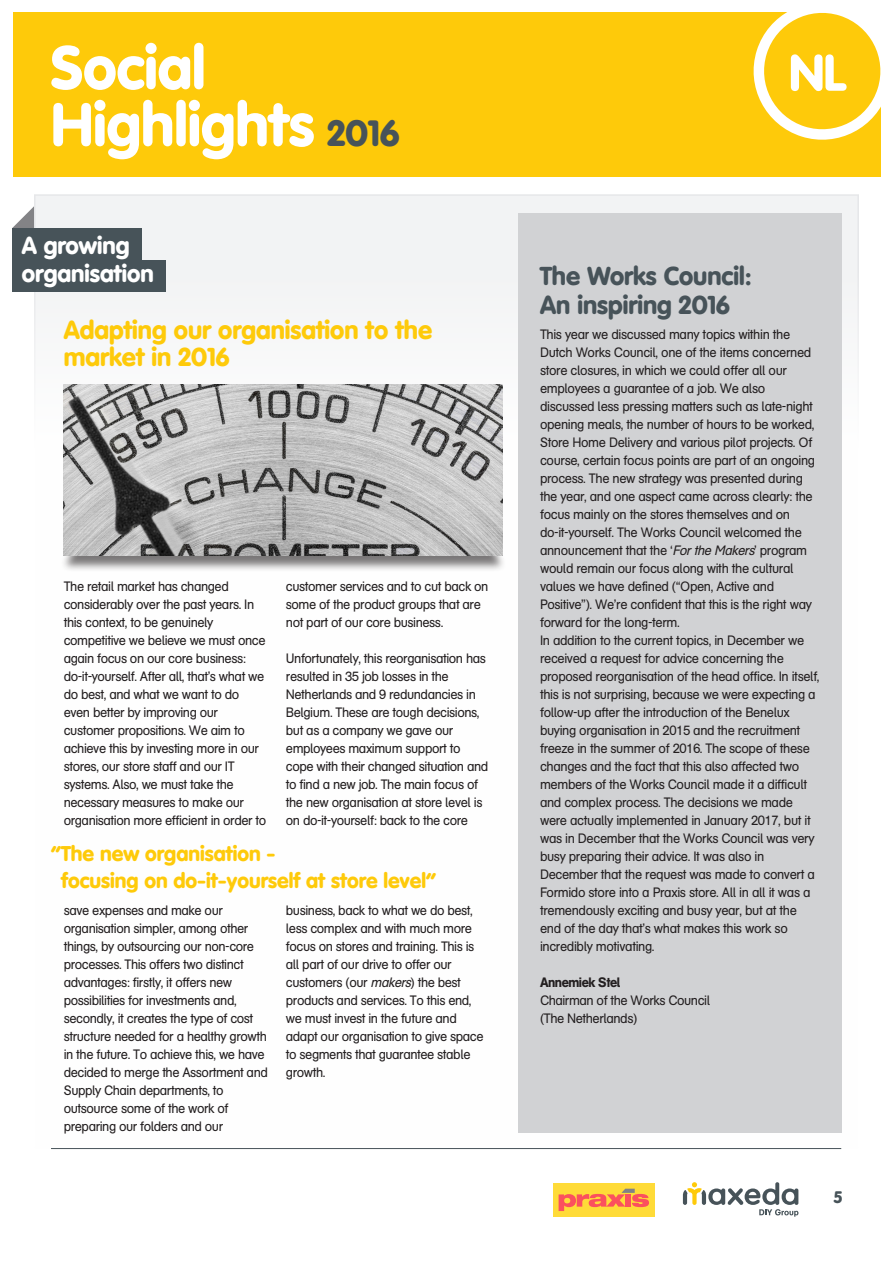
<style>
.page{position:relative;width:893px;height:1263px;background:#fff}
.page>*{position:absolute;margin:0;border:0;box-sizing:border-box;transform-origin:0 0}
.t1{font:900 60px "VAG Rounded";color:#fff}
.t2{font:900 50.7px "VAG Rounded";color:#fff}
.Kop_17{font:900 25.5px/27px "VAG Rounded";color:#feca0a}
.Kop_17-2{font:900 25.5px/28.5px "VAG Rounded";color:#475359}
.t3{font:900 24px "VAG Rounded";color:#fff}
.Kop_17-3{font:900 21px/27px "VAG Rounded";color:#feca0a}
.t4{font:900 16.5px "VAG Rounded";color:#475359}
.Broodtekst{font:13.5px/18px "Max";letter-spacing:-.035em;color:#231f20;scale:.95 1}
.Broodtekst-2{font:500 13.5px "Max";letter-spacing:-.035em;color:#231f20;scale:.95 1}
.s1{font-size:36px;color:#475359}
.s2{font-style:italic}
</style>
<div class="page">
<div style="left:13px;top:12px;width:867px;height:164px;background:#feca0a"></div>
<svg style="left:753px;top:12px;width:128px;height:136px"></svg>
<svg style="left:683px;top:1182px;width:115px;height:35px"></svg>
<div style="left:553px;top:1183px;width:102px;height:34px;background:#ffdb38"></div>
<svg style="left:559px;top:1189px;width:90px;height:22px"></svg>
<div style="left:34px;top:194px;width:825px;height:955px;background:#fefefe;border:2px solid #e6e7e9"></div>
<div style="left:519px;top:213px;width:323px;height:919px;background:#d1d2d4"></div>
<div style="left:60px;top:503px;width:446px;height:69px;background:#231f20;opacity:.6"></div>
<img style="left:64px;top:384px;width:439px;height:171px">
<div style="left:12px;top:228px;width:130px;height:32px;background:#475359"></div>
<div style="left:12px;top:260px;width:154px;height:32px;background:#475359"></div>
<svg style="left:12px;top:206px;width:22px;height:22px"></svg>
<h1 class="t1" style="left:51px;top:32px;width:156px">Social</h1>
<p class="t2" style="left:789px;top:42px;width:59px">NL</p>
<h1 class="t1" style="left:51px;top:89px;width:350px">Highlights <span class="s1">2016</span></h1>
<p class="t3" style="left:22px;top:231px;width:109px">A growing</p>
<p class="t3" style="left:22px;top:259px;width:134px">organisation</p>
<p class="Kop_17" style="left:64px;top:316px;width:370px">Adapting our organisation to the market in 2016</p>
<p class="Broodtekst" style="left:64px;top:578px;width:215px">The retail market has changed considerably over the past years. In this context, to be genuinely competitive we believe we must once again focus on our core business: do-it-yourself. After all, that’s what we do best, and what we want to do even better by improving our customer propositions. We aim to achieve this by investing more in our stores, our store staff and our IT systems. Also, we must take the necessary measures to make our organisation more efficient in order to</p>
<p class="Broodtekst" style="left:286px;top:578px;width:215px">customer services and to cut back on some of the product groups that are not part of our core business.</p>
<p class="Broodtekst" style="left:286px;top:650px;width:214px">Unfortunately, this reorganisation has resulted in 35 job losses in the Netherlands and 9 redundancies in Belgium. These are tough decisions, but as a company we gave our employees maximum support to cope with their changed situation and to find a new job. The main focus of the new organisation at store level is on do-it-yourself: back to the core</p>
<p class="Kop_17-3" style="left:61px;top:840px;width:376px;text-indent:-10px">“The new organisation -<br>focusing on do-it-yourself at store level”</p>
<p class="Broodtekst" style="left:64px;top:902px;width:216px">save expenses and make our organisation simpler, among other things, by outsourcing our non-core processes. This offers two distinct advantages: firstly, it offers new possibilities for investments and, secondly, it creates the type of cost structure needed for a healthy growth in the future. To achieve this, we have decided to merge the Assortment and Supply Chain departments, to outsource some of the work of preparing our folders and our</p>
<p class="Broodtekst" style="left:286px;top:902px;width:210px">business, back to what we do best, less complex and with much more focus on stores and training. This is all part of our drive to offer our customers (our <span class="s2">makers</span>) the best products and services. To this end, we must invest in the future and adapt our organisation to give space to segments that guarantee stable growth.</p>
<p class="Kop_17-2" style="left:540px;top:261px;width:213px">The Works Council:<br>An inspiring 2016</p>
<p class="Broodtekst" style="left:540px;top:326px;width:291px">This year we discussed many topics within the Dutch Works Council, one of the items concerned store closures, in which we could offer all our employees a guarantee of a job. We also discussed less pressing matters such as late-night opening meals, the number of hours to be worked, Store Home Delivery and various pilot projects. Of course, certain focus points are part of an ongoing process. The new strategy was presented during the year, and one aspect came across clearly: the focus mainly on the stores themselves and on do-it-yourself. The Works Council welcomed the announcement that the ‘<span class="s2">FortheMakers</span>’ program would remain our focus along with the cultural values we have defined (“Open, Active and Positive”). We’re confident that this is the right way forward for the long-term.</p>
<p class="Broodtekst" style="left:540px;top:632px;width:296px">In addition to the current topics, in December we received a request for advice concerning the proposed reorganisation of the head office. In itself, this is not surprising, because we were expecting a follow-up after the introduction of the Benelux buying organisation in 2015 and the recruitment freeze in the summer of 2016. The scope of these changes and the fact that this also affected two members of the Works Council made it a difficult and complex process. The decisions we made were actually implemented in January 2017, but it was in December that the Works Council was very busy preparing their advice. It was also in December that the request was made to convert a Formido store into a Praxis store. All in all it was a tremendously exciting and busy year, but at the end of the day that’s what makes this work so incredibly motivating.</p>
<p class="Broodtekst-2" style="left:540px;top:974px;width:86px">Annemiek Stel</p>
<p class="Broodtekst" style="left:540px;top:992px;width:181px">Chairman of the Works Council (The Netherlands)</p>
<p class="t4" style="left:834px;top:1187px;width:10px">5</p>
</div>
